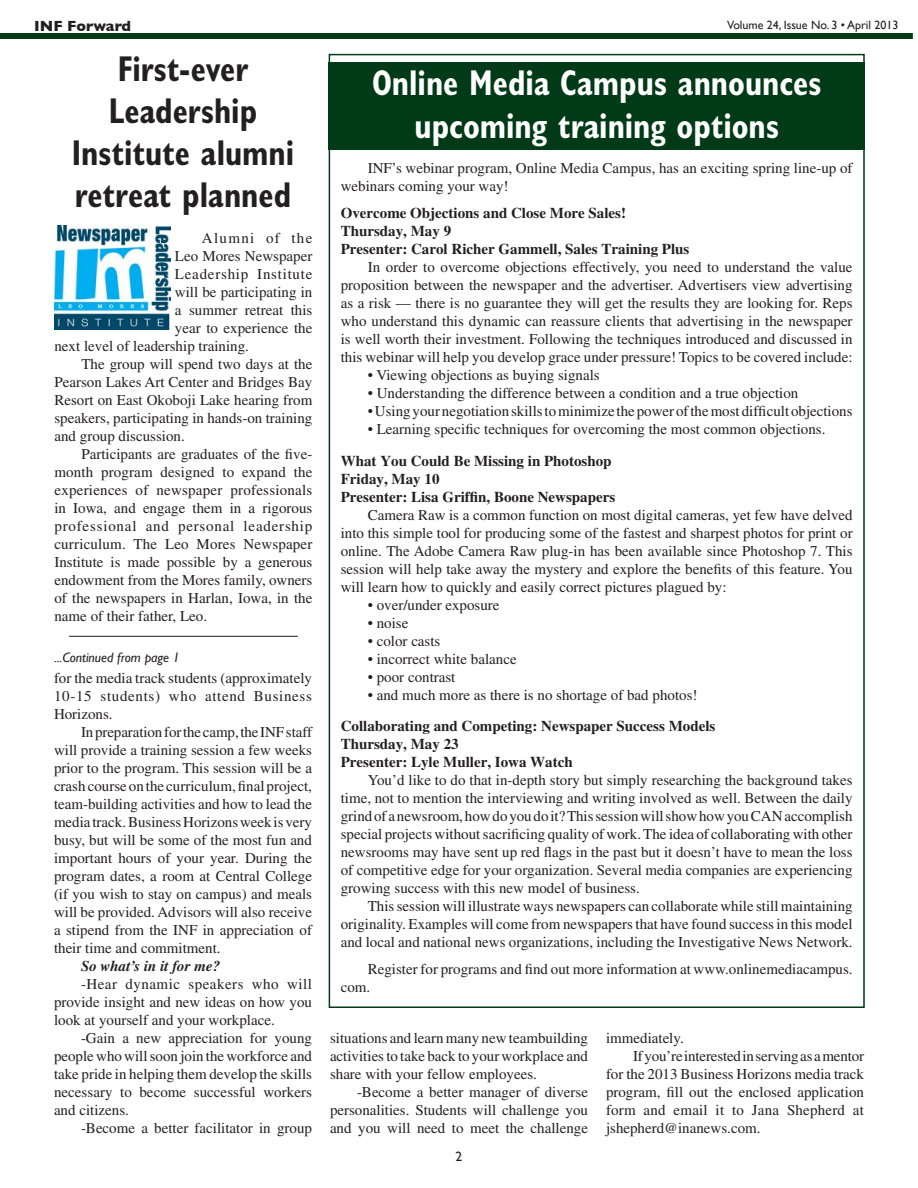
<style>
.page{position:relative;width:918px;height:1188px;background:#fff}
.page>*{position:absolute;margin:0;border:0;box-sizing:border-box;transform-origin:0 0}
.t1{font:700 condensed 36px/42px "Gill Sans";color:#fff;text-align:center;scale:.9 1}
.t2{font:700 condensed 36px/42px "Gill Sans";color:#231f20;text-align:center;scale:.9 1}
.t3{font:15px/18px "Times";color:#231f20;text-align:justify}
.t4{font:700 15px/18px "Times";color:#231f20}
.t5{font:15px "Times";letter-spacing:.055em;color:#231f20}
.t6{font:15px "Times";letter-spacing:.05em;color:#231f20}
.t7{font:italic 700 15px "Times";color:#231f20}
.t8{font:15px "Times";letter-spacing:.09em;color:#231f20}
.t9{font:700 15px "Gill Sans";color:#231f20}
.t10{font:italic 13.5px "Gill Sans";color:#231f20}
.t11{font:13.5px "Gill Sans";color:#231f20}
.t12{font:12px "Gill Sans";color:#231f20}
</style>
<div class="page">
<div style="left:329px;top:62px;width:536px;height:87px;background:#003a16"></div>
<div style="left:0;top:33px;width:913px;height:6px;background:#003a16"></div>
<img style="left:54px;top:225px;width:117px;height:105px">
<hr style="left:69px;top:636px;width:229px;height:1px;background:#231f20">
<p class="t9" style="left:34px;top:17px;width:98px">INF Forward</p>
<p class="t12" style="left:727px;top:18px;width:173px">Volume 24, Issue No. 3 • April 2013</p>
<h1 class="t2" style="left:72px;top:52px;width:249px">First-ever<br>Leadership<br>Institute alumni retreat planned</h1>
<p class="t8" style="left:202px;top:233px;width:112px">Alumni of the</p>
<p class="t3" style="left:175px;top:248px;width:139px">Leo Mores Newspaper</p>
<p class="t6" style="left:175px;top:269px;width:139px">Leadership Institute</p>
<p class="t3" style="left:175px;top:284px;width:139px">will be participating in</p>
<p class="t3" style="left:175px;top:302px;width:139px">a summer retreat this</p>
<p class="t3" style="left:175px;top:320px;width:139px">year to experience the</p>
<p class="t3" style="left:54px;top:338px;width:196px">next level of leadership training.</p>
<p class="t3" style="left:81px;top:356px;width:233px">The group will spend two days at the</p>
<p class="t3" style="left:54px;top:374px;width:260px">Pearson Lakes Art Center and Bridges Bay</p>
<p class="t3" style="left:54px;top:392px;width:260px">Resort on East Okoboji Lake hearing from</p>
<p class="t3" style="left:54px;top:410px;width:260px">speakers, participating in hands-on training</p>
<p class="t3" style="left:54px;top:428px;width:132px">and group discussion.</p>
<p class="t3" style="left:81px;top:446px;width:232px">Participants are graduates of the five-</p>
<p class="t3" style="left:54px;top:464px;width:259px">month program designed to expand the</p>
<p class="t3" style="left:54px;top:482px;width:260px">experiences of newspaper professionals</p>
<p class="t3" style="left:54px;top:500px;width:260px">in Iowa, and engage them in a rigorous</p>
<p class="t5" style="left:54px;top:521px;width:259px">professional and personal leadership</p>
<p class="t3" style="left:54px;top:536px;width:260px">curriculum. The Leo Mores Newspaper</p>
<p class="t3" style="left:54px;top:554px;width:260px">Institute is made possible by a generous</p>
<p class="t3" style="left:54px;top:572px;width:260px">endowment from the Mores family, owners</p>
<p class="t3" style="left:54px;top:590px;width:260px">of the newspapers in Harlan, Iowa, in the</p>
<p class="t3" style="left:54px;top:608px;width:154px">name of their father, Leo.</p>
<p class="t10" style="left:54px;top:650px;width:127px">...Continued from page 1</p>
<p class="t3" style="left:54px;top:670px;width:260px">for the media track students (approximately 10-15 students) who attend Business Horizons.</p>
<p class="t3" style="left:54px;top:724px;width:260px;text-indent:27px">In preparation for the camp, the INF staff will provide a training session a few weeks prior to the program. This session will be a crash course on the curriculum, final project, team-building activities and how to lead the media track. Business Horizons week is very busy, but will be some of the most fun and important hours of your year. During the program dates, a room at Central College (if you wish to stay on campus) and meals will be provided. Advisors will also receive a stipend from the INF in appreciation of their time and commitment.</p>
<p class="t7" style="left:81px;top:960px;width:141px">So what’s in it for me?</p>
<p class="t3" style="left:54px;top:976px;width:260px;text-indent:27px">-Hear dynamic speakers who will provide insight and new ideas on how you look at yourself and your workplace.</p>
<p class="t3" style="left:54px;top:1030px;width:260px;text-indent:27px">-Gain a new appreciation for young people who will soon join the workforce and take pride in helping them develop the skills necessary to become successful workers and citizens.</p>
<p class="t3" style="left:81px;top:1120px;width:232px">-Become a better facilitator in group</p>
<h1 class="t1" style="left:372px;top:66px;width:501px">Online Media Campus announces upcoming training options</h1>
<p class="t3" style="left:341px;top:161px;width:513px;text-indent:27px">INF’s webinar program, Online Media Campus, has an exciting spring line-up of webinars coming your way!</p>
<p class="t4" style="left:341px;top:206px;width:350px">Overcome Objections and Close More Sales!<br>Thursday, May 9<br>Presenter: Carol Richer Gammell, Sales Training Plus</p>
<p class="t3" style="left:341px;top:260px;width:513px;text-indent:27px">In order to overcome objections effectively, you need to understand the value proposition between the newspaper and the advertiser. Advertisers view advertising as a risk — there is no guarantee they will get the results they are looking for. Reps who understand this dynamic can reassure clients that advertising in the newspaper is well worth their investment. Following the techniques introduced and discussed in this webinar will help you develop grace under pressure! Topics to be covered include:</p>
<p class="t3" style="left:368px;top:368px;width:233px">• Viewing objections as buying signals</p>
<p class="t3" style="left:368px;top:386px;width:432px">• Understanding the difference between a condition and a true objection</p>
<p class="t3" style="left:368px;top:404px;width:486px">• Using your negotiation skills to minimize the power of the most difficult objections</p>
<p class="t3" style="left:368px;top:422px;width:459px">• Learning specific techniques for overcoming the most common objections.</p>
<p class="t4" style="left:341px;top:453px;width:276px">What You Could Be Missing in Photoshop<br>Friday, May 10<br>Presenter: Lisa Griffin, Boone Newspapers</p>
<p class="t3" style="left:341px;top:507px;width:513px;text-indent:27px">Camera Raw is a common function on most digital cameras, yet few have delved into this simple tool for producing some of the fastest and sharpest photos for print or online. The Adobe Camera Raw plug-in has been available since Photoshop 7. This session will help take away the mystery and explore the benefits of this feature. You will learn how to quickly and easily correct pictures plagued by:</p>
<p class="t3" style="left:368px;top:597px;width:133px">• over/under exposure</p>
<p class="t3" style="left:368px;top:615px;width:42px">• noise</p>
<p class="t3" style="left:368px;top:633px;width:74px">• color casts</p>
<p class="t3" style="left:368px;top:651px;width:150px">• incorrect white balance</p>
<p class="t3" style="left:368px;top:669px;width:89px">• poor contrast</p>
<p class="t3" style="left:368px;top:687px;width:331px">• and much more as there is no shortage of bad photos!</p>
<p class="t4" style="left:341px;top:719px;width:376px">Collaborating and Competing: Newspaper Success Models<br>Thursday, May 23<br>Presenter: Lyle Muller, Iowa Watch</p>
<p class="t3" style="left:341px;top:773px;width:513px;text-indent:27px">You’d like to do that in-depth story but simply researching the background takes time, not to mention the interviewing and writing involved as well. Between the daily grind of a newsroom, how do you do it? This session will show how you CAN accomplish special projects without sacrificing quality of work. The idea of collaborating with other newsrooms may have sent up red flags in the past but it doesn’t have to mean the loss of competitive edge for your organization. Several media companies are experiencing growing success with this new model of business.</p>
<p class="t3" style="left:341px;top:899px;width:513px;text-indent:27px">This session will illustrate ways newspapers can collaborate while still maintaining originality. Examples will come from newspapers that have found success in this model and local and national news organizations, including the Investigative News Network.</p>
<p class="t3" style="left:341px;top:962px;width:513px;text-indent:27px">Register for programs and find out more information at www.onlinemediacampus. com.</p>
<p class="t3" style="left:330px;top:1030px;width:260px">situations and learn many new teambuilding activities to take back to your workplace and share with your fellow employees.</p>
<p class="t3" style="left:330px;top:1084px;width:260px;text-indent:27px">-Become a better manager of diverse personalities. Students will challenge you and you will need to meet the challenge</p>
<p class="t11" style="left:456px;top:1149px;width:8px">2</p>
<p class="t3" style="left:606px;top:1030px;width:79px">immediately.</p>
<p class="t3" style="left:633px;top:1048px;width:233px">If you’re interested in serving as a mentor</p>
<p class="t3" style="left:606px;top:1066px;width:260px">for the 2013 Business Horizons media track</p>
<p class="t3" style="left:606px;top:1084px;width:259px">program, fill out the enclosed application</p>
<p class="t3" style="left:606px;top:1102px;width:259px">form and email it to Jana Shepherd at</p>
<p class="t3" style="left:606px;top:1120px;width:156px">jshepherd@inanews.com.</p>
</div>
